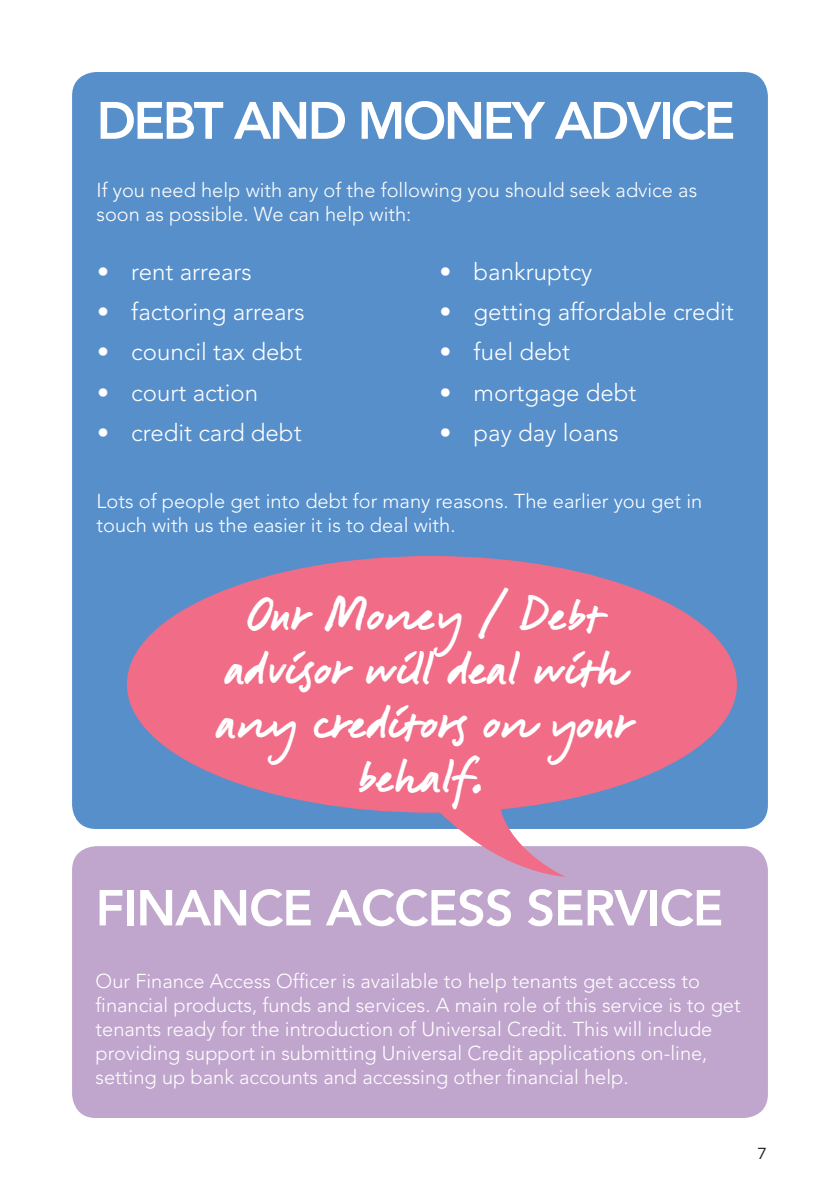
<style>
.page{position:relative;width:840px;height:1191px;background:#fff}
.page>*{position:absolute;margin:0;border:0;box-sizing:border-box;transform-origin:0 0}
.body_copy_use{font:800 52px "Avenir";letter-spacing:-.05em;color:#fff}
.body_copy_use-2{font:800 50px "Avenir";letter-spacing:-.02em;color:#fff}
.body_copy_use-3{font:48.4px/54px "Signature";color:#fff;text-align:center}
.body_copy_use-4{font:300 24px "Avenir";color:#fff}
.body_copy_use-5{font:300 20px/24px "Avenir";color:#fff}
.t1{font:16px "Gotham";color:#231f20}
</style>
<div class="page">
<div style="left:72px;top:72px;width:695px;height:757px;background:#578fcb;border-radius:24px"></div>
<div style="left:72px;top:846px;width:695px;height:272px;background:#c0a5cd;border-radius:24px"></div>
<svg style="left:127px;top:556px;width:609px;height:321px;fill:#f16c86"></svg>
<p class="body_copy_use" style="left:96px;top:90px;width:640px">DEBT AND MONEY ADVICE</p>
<p class="body_copy_use-5" style="left:96px;top:178px;width:602px">If you need help with any of the following you should seek advice as soon as possible. We can help with:</p>
<p class="body_copy_use-4" style="left:97px;top:258px;width:156px">• rent arrears</p>
<p class="body_copy_use-4" style="left:97px;top:298px;width:209px">• factoring arrears</p>
<p class="body_copy_use-4" style="left:97px;top:338px;width:206px">• council tax debt</p>
<p class="body_copy_use-4" style="left:97px;top:378px;width:162px">• court action</p>
<p class="body_copy_use-4" style="left:97px;top:418px;width:206px">• credit card debt</p>
<p class="body_copy_use-4" style="left:439px;top:258px;width:154px">• bankruptcy</p>
<p class="body_copy_use-4" style="left:439px;top:298px;width:296px">• getting affordable credit</p>
<p class="body_copy_use-4" style="left:439px;top:338px;width:132px">• fuel debt</p>
<p class="body_copy_use-4" style="left:439px;top:378px;width:198px">• mortgage debt</p>
<p class="body_copy_use-4" style="left:439px;top:418px;width:180px">• pay day loans</p>
<p class="body_copy_use-5" style="left:96px;top:489px;width:607px">Lots of people get into debt for many reasons. The earlier you get in touch with us the easier it is to deal with.</p>
<p class="body_copy_use-3" style="left:217px;top:584px;width:417px">Our Money / Debt advisor will deal with any creditors on your behalf.</p>
<p class="body_copy_use-2" style="left:96px;top:878px;width:629px">FINANCE ACCESS SERVICE</p>
<p class="body_copy_use-5" style="left:96px;top:969px;width:646px">Our Finance Access Officer is available to help tenants get access to financial products, funds and services. A main role of this service is to get tenants ready for the introduction of Universal Credit. This will include providing support in submitting Universal Credit applications on-line, setting up bank accounts and accessing other financial help.</p>
<p class="t1" style="left:756px;top:1144px;width:11px">7</p>
</div>
